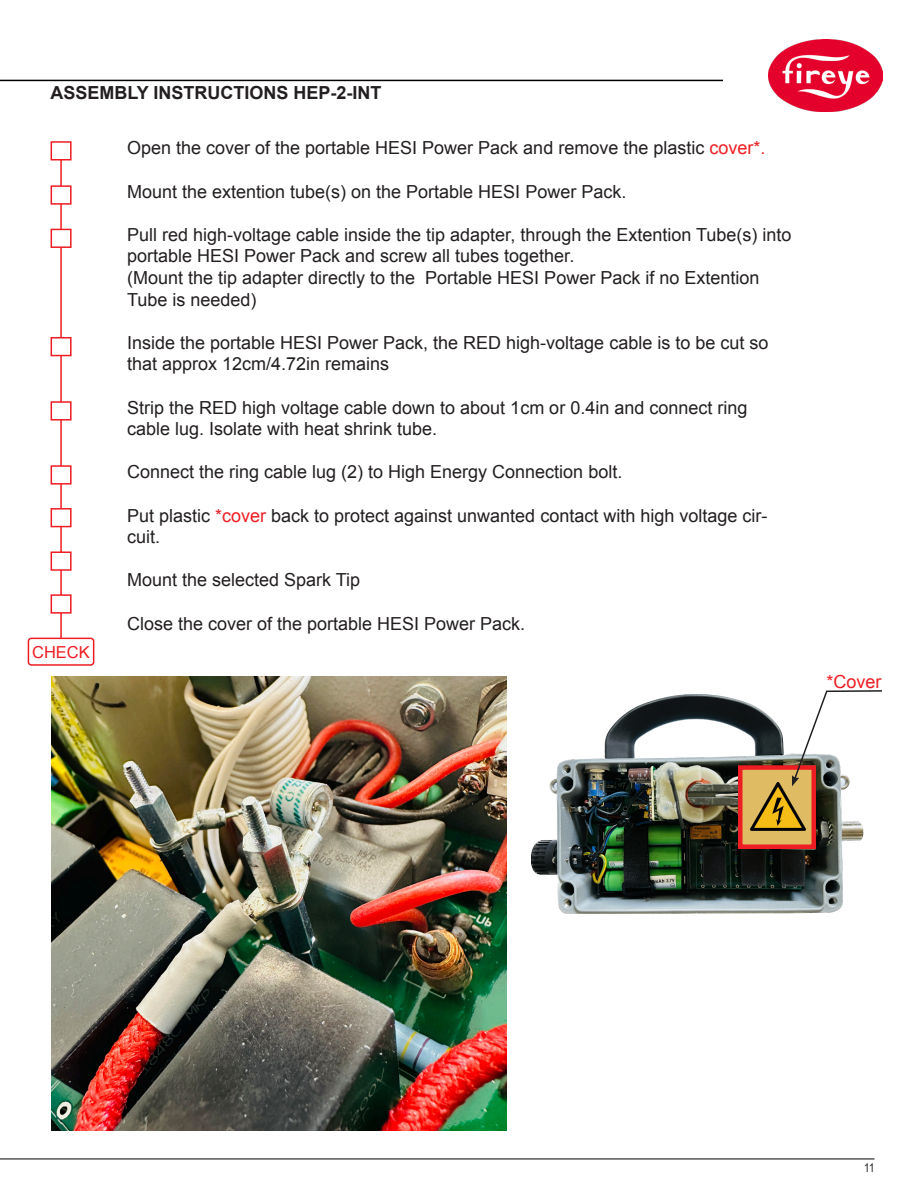
<style>
.page{position:relative;width:918px;height:1188px;background:#fff}
.page>*{position:absolute;margin:0;border:0;box-sizing:border-box;transform-origin:0 0}
.t1{font:18px/21.6px "Arial";color:#231f20}
.Technical_Bulletin_Paragraph_1{font:700 18px "Arial";color:#231f20}
.t2{font:18px "Arial";color:#ee1d23}
.t3{font:16.5px "Arial";color:#ee1d23}
.t4{font:12px "Arial Narrow";color:#231f20}
.s1{color:#ee1d23}
</style>
<div class="page">
<img style="left:768px;top:40px;width:115px;height:71px">
<hr style="left:0;top:1158px;width:874px;height:2px;background:#231f20">
<hr style="left:60px;top:151px;width:2px;height:501px;background:#ee1d23">
<hr style="left:0;top:80px;width:723px;height:1px;background:#000">
<div style="left:51px;top:141px;width:21px;height:19px;background:#fff;border:2px solid #ee1d23"></div>
<div style="left:51px;top:185px;width:21px;height:20px;background:#fff;border:2px solid #ee1d23"></div>
<div style="left:51px;top:229px;width:21px;height:19px;background:#fff;border:2px solid #ee1d23"></div>
<div style="left:51px;top:337px;width:21px;height:19px;background:#fff;border:2px solid #ee1d23"></div>
<div style="left:51px;top:401px;width:21px;height:20px;background:#fff;border:2px solid #ee1d23"></div>
<div style="left:51px;top:465px;width:21px;height:20px;background:#fff;border:2px solid #ee1d23"></div>
<div style="left:51px;top:508px;width:21px;height:19px;background:#fff;border:2px solid #ee1d23"></div>
<div style="left:51px;top:551px;width:21px;height:20px;background:#fff;border:2px solid #ee1d23"></div>
<div style="left:51px;top:594px;width:21px;height:20px;background:#fff;border:2px solid #ee1d23"></div>
<img style="left:52px;top:676px;width:454px;height:455px">
<img style="left:531px;top:694px;width:333px;height:219px">
<div style="left:738px;top:765px;width:78px;height:84px;background:#dfbc63;border:4px solid #ee1d23"></div>
<img style="left:750px;top:782px;width:56px;height:49px">
<svg style="left:792px;top:690px;width:90px;height:96px"></svg>
<div style="left:28px;top:638px;width:66px;height:27px;background:#fff;border-radius:3px"></div>
<div style="left:28px;top:638px;width:66px;height:28px;border:2px solid #ee1d23;border-radius:3px"></div>
<p class="Technical_Bulletin_Paragraph_1" style="left:51px;top:81px;width:333px">ASSEMBLY INSTRUCTIONS HEP-2-INT</p>
<p class="t3" style="left:32px;top:641px;width:59px">CHECK</p>
<p class="t1" style="left:127px;top:137px;width:640px">Open the cover of the portable HESI Power Pack and remove the plastic <span class="s1">cover*.</span></p>
<p class="t1" style="left:127px;top:181px;width:501px">Mount the extention tube(s) on the Portable HESI Power Pack.</p>
<p class="t1" style="left:127px;top:224px;width:666px">Pull red high-voltage cable inside the tip adapter, through the Extention Tube(s) into portable HESI Power Pack and screw all tubes together.</p>
<p class="t1" style="left:127px;top:267px;width:634px">(Mount the tip adapter directly to the Portable HESI Power Pack if no Extention<br>Tube is needed)</p>
<p class="t1" style="left:127px;top:332px;width:643px">Inside the portable HESI Power Pack, the RED high-voltage cable is to be cut so that approx 12cm/4.72in remains</p>
<p class="t1" style="left:127px;top:397px;width:622px">Strip the RED high voltage cable down to about 1cm or 0.4in and connect ring</p>
<p class="t1" style="left:127px;top:418px;width:312px">cable lug. Isolate with heat shrink tube.</p>
<p class="t1" style="left:127px;top:461px;width:497px">Connect the ring cable lug (2) to High Energy Connection bolt.</p>
<p class="t1" style="left:127px;top:505px;width:642px">Put plastic <span class="s1">*cover</span> back to protect against unwanted contact with high voltage cir&shy;cuit.</p>
<p class="t1" style="left:127px;top:569px;width:235px">Mount the selected Spark Tip</p>
<p class="t1" style="left:127px;top:613px;width:400px">Close the cover of the portable HESI Power Pack.</p>
<p class="t2" style="left:826px;top:669px;width:57px">*Cover</p>
<p class="t4" style="left:864px;top:1159px;width:12px">11</p>
</div>
